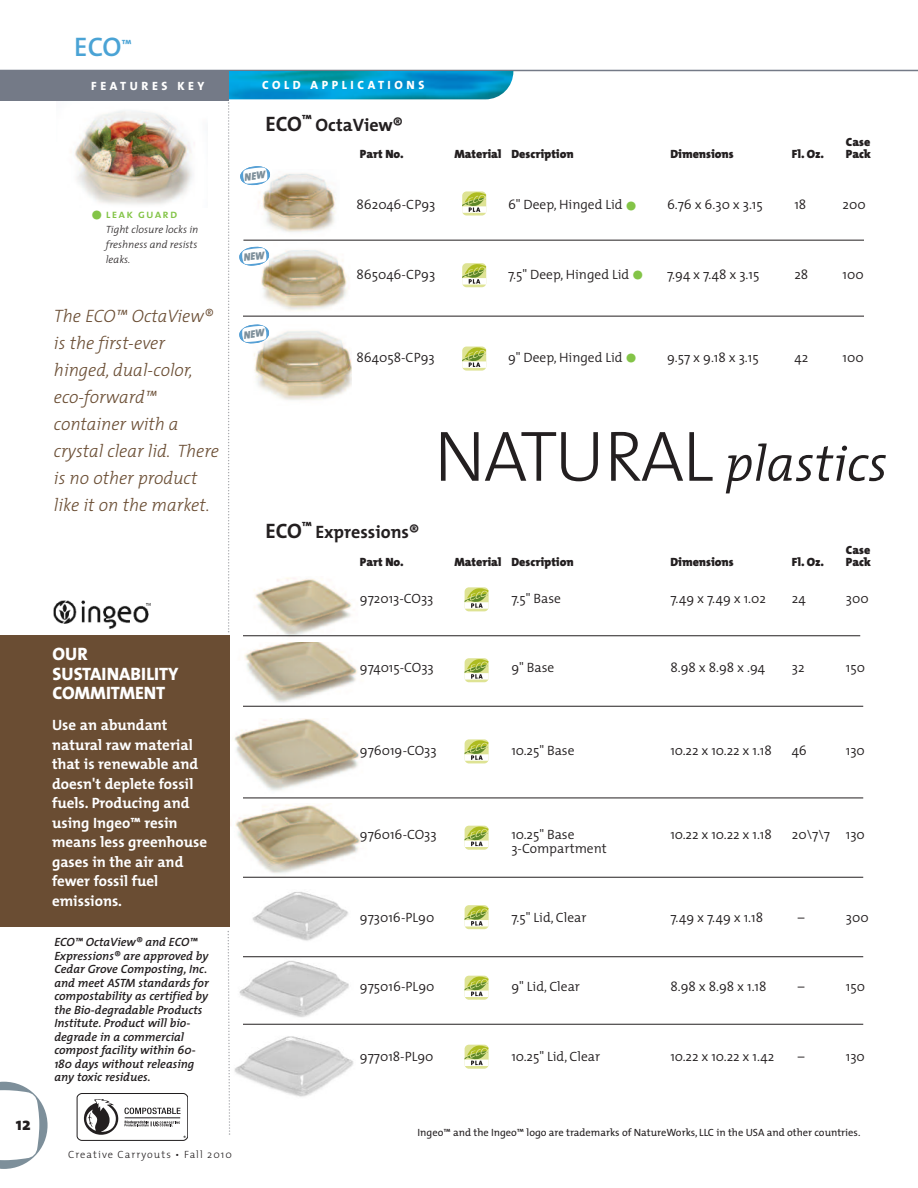
<style>
.page{position:relative;width:918px;height:1188px;background:#fff}
.page>*{position:absolute;margin:0;border:0;box-sizing:border-box;transform-origin:0 0}
.t1{font:italic 300 51px "The Mix";color:#231f20}
.t2{font:600 27px "The Mix";color:#4aa3d5}
.t3{font:italic 300 18px/27px "The Mix";color:#6a4d33}
.t4{font:700 18px "The Mix";color:#231f20}
.t5{font:800 18px/19.5px "The Mix";color:#fff}
.t6{font:800 18px "The Mix";color:#231f20}
.t7{font:700 15px/19.5px "The Mix";color:#fff}
.t8{font:300 13.5px "The Mix";color:#231f20}
.t9{font:italic 600 12px/13.5px "The Mix";color:#231f20}
.t10{font:900 12px "The Mix";color:#231f20}
.t11{font:800 12px "The Mix";letter-spacing:.3em;color:#fff}
.t12{font:12px "The Mix Semi Bold Caps";letter-spacing:.1em;color:#83c447}
.t13{font:10.5px "The Mix";color:#231f20}
.t14{font:italic 300 10.5px/15px "The Mix";color:#231f20;text-align:justify}
.t15{font:300 10.5px "The Mix";letter-spacing:.1em;color:#231f20}
.s1{font-family:"The Mix";font-weight:800;font-size:27px}
.s2{font-size:21px}
.s3{font-weight:800;font-size:27px;color:#83c447}
.s4{font-style:normal;font-size:72px}
</style>
<div class="page">
<img style="left:234px;top:1036px;width:120px;height:61px">
<img style="left:258px;top:173px;width:78px;height:59px">
<img style="left:261px;top:250px;width:89px;height:61px">
<img style="left:254px;top:331px;width:98px;height:69px">
<img style="left:229px;top:803px;width:139px;height:82px">
<img style="left:243px;top:642px;width:123px;height:64px">
<img style="left:243px;top:577px;width:123px;height:60px">
<img style="left:229px;top:719px;width:131px;height:75px">
<hr style="left:0;top:70px;width:918px;height:1px;background:#747a87">
<hr style="left:243px;top:635px;width:617px;height:1px;background:#231f20">
<hr style="left:243px;top:706px;width:620px;height:1px;background:#231f20">
<div style="left:465px;top:658px;width:24px;height:24px;background:#dee394;border-radius:4px"></div>
<svg style="left:465px;top:658px;width:24px;height:22px"></svg>
<img style="left:239px;top:961px;width:110px;height:56px">
<img style="left:252px;top:892px;width:96px;height:49px">
<hr style="left:243px;top:240px;width:621px;height:1px;background:#231f20">
<hr style="left:243px;top:316px;width:621px;height:1px;background:#231f20">
<svg style="left:228px;top:102px;width:1px;height:530px"></svg>
<div style="left:465px;top:587px;width:24px;height:24px;background:#dee394;border-radius:4px"></div>
<svg style="left:465px;top:587px;width:24px;height:22px"></svg>
<div style="left:465px;top:739px;width:24px;height:24px;background:#dee394;border-radius:4px"></div>
<svg style="left:465px;top:739px;width:24px;height:22px"></svg>
<hr style="left:243px;top:798px;width:620px;height:1px;background:#231f20">
<hr style="left:243px;top:877px;width:620px;height:1px;background:#231f20">
<hr style="left:243px;top:956px;width:620px;height:1px;background:#231f20">
<hr style="left:243px;top:1024px;width:620px;height:1px;background:#231f20">
<div style="left:465px;top:826px;width:24px;height:24px;background:#dee394;border-radius:4px"></div>
<svg style="left:465px;top:826px;width:24px;height:21px"></svg>
<div style="left:465px;top:905px;width:24px;height:24px;background:#dee394;border-radius:4px"></div>
<svg style="left:465px;top:905px;width:24px;height:22px"></svg>
<div style="left:465px;top:976px;width:24px;height:24px;background:#dee394;border-radius:4px"></div>
<svg style="left:465px;top:976px;width:24px;height:21px"></svg>
<div style="left:465px;top:1045px;width:24px;height:24px;background:#dee394;border-radius:4px"></div>
<svg style="left:465px;top:1045px;width:24px;height:21px"></svg>
<div style="left:462px;top:191px;width:24px;height:25px;background:#dee394;border-radius:4px"></div>
<svg style="left:462px;top:191px;width:24px;height:22px"></svg>
<div style="left:462px;top:263px;width:24px;height:24px;background:#dee394;border-radius:4px"></div>
<svg style="left:462px;top:263px;width:24px;height:22px"></svg>
<div style="left:462px;top:347px;width:24px;height:24px;background:#dee394;border-radius:4px"></div>
<svg style="left:462px;top:347px;width:24px;height:21px"></svg>
<div style="left:0;top:635px;width:229px;height:291px;background:#6a4d33"></div>
<img style="left:53px;top:600px;width:98px;height:28px">
<img style="left:228px;top:71px;width:285px;height:28px">
<svg style="left:0;top:1082px;width:48px;height:87px"></svg>
<svg style="left:227px;top:931px;width:4px;height:204px"></svg>
<img style="left:74px;top:110px;width:119px;height:95px">
<div style="left:0;top:71px;width:228px;height:30px;background:#747a87"></div>
<svg style="left:77px;top:1093px;width:111px;height:48px"></svg>
<svg style="left:240px;top:166px;width:31px;height:20px"></svg>
<svg style="left:239px;top:246px;width:31px;height:21px"></svg>
<svg style="left:239px;top:324px;width:31px;height:20px"></svg>
<h2 class="t2" style="left:74px;top:38px;width:59px">ECO<sup>™</sup></h2>
<p class="t11" style="left:91px;top:82px;width:115px">FEATURES KEY</p>
<p class="t12" style="left:91px;top:210px;width:87px"><span class="s1">•</span> leak guard</p>
<p class="t14" style="left:106px;top:224px;width:94px">Tight closure locks in freshness and resists leaks.</p>
<h3 class="t3" style="left:54px;top:305px;width:167px">The ECO™ OctaView® is the first-ever hinged, dual-color, eco-forward™ container with a crystal clear lid. There is no other product like it on the market.</h3>
<h3 class="t6" style="left:16px;top:1118px;width:16px">12</h3>
<h3 class="t5" style="left:53px;top:647px;width:128px">OUR<br>SUSTAINABILITY<br>COMMITMENT</h3>
<p class="t7" style="left:52px;top:717px;width:156px">Use an abundant natural raw material that is renewable and doesn't deplete fossil fuels. Producing and using Ingeo™ resin means less greenhouse gases in the air and fewer fossil fuel emissions.</p>
<p class="t9" style="left:54px;top:937px;width:156px">ECO™ OctaView® and ECO™<br>Expressions® are approved by<br>Cedar Grove Composting, Inc. and meet ASTM standards for compostability as certified by the Bio-degradable Products<br>Institute. Product will bio&shy;degrade in a commercial compost facility within 60-<br>180 days without releasing any toxic residues.</p>
<p class="t15" style="left:68px;top:1151px;width:165px">Creative Carryouts • Fall 2010</p>
<p class="t11" style="left:262px;top:81px;width:164px">COLD APPLICATIONS</p>
<h3 class="t4" style="left:266px;top:119px;width:139px"><span class="s2">ECO</span><sup>™</sup> OctaView®</h3>
<p class="t10" style="left:846px;top:137px;width:26px">Case</p>
<p class="t10" style="left:360px;top:149px;width:45px">Part No.</p>
<p class="t10" style="left:454px;top:149px;width:121px">Material Description</p>
<p class="t10" style="left:670px;top:149px;width:65px">Dimensions</p>
<p class="t10" style="left:792px;top:149px;width:34px">Fl. Oz.</p>
<p class="t10" style="left:846px;top:149px;width:27px">Pack</p>
<p class="t8" style="left:357px;top:200px;width:80px">862046-CP93</p>
<p class="t8" style="left:508px;top:200px;width:131px">6" Deep, Hinged Lid <span class="s3">•</span></p>
<p class="t8" style="left:667px;top:200px;width:97px">6.76 x 6.30 x 3.15</p>
<p class="t8" style="left:794px;top:200px;width:13px">18</p>
<p class="t8" style="left:843px;top:200px;width:25px">200</p>
<p class="t8" style="left:357px;top:270px;width:80px">865046-CP93</p>
<p class="t8" style="left:508px;top:270px;width:137px">7.5" Deep, Hinged Lid <span class="s3">•</span></p>
<p class="t8" style="left:667px;top:270px;width:94px">7.94 x 7.48 x 3.15</p>
<p class="t8" style="left:794px;top:270px;width:15px">28</p>
<p class="t8" style="left:843px;top:270px;width:23px">100</p>
<p class="t8" style="left:357px;top:353px;width:80px">864058-CP93</p>
<p class="t8" style="left:508px;top:353px;width:131px">9" Deep, Hinged Lid <span class="s3">•</span></p>
<p class="t8" style="left:667px;top:353px;width:93px">9.57 x 9.18 x 3.15</p>
<p class="t8" style="left:794px;top:353px;width:15px">42</p>
<p class="t8" style="left:843px;top:353px;width:23px">100</p>
<h3 class="t4" style="left:266px;top:525px;width:155px"><span class="s2">ECO</span><sup>™</sup> Expressions®</h3>
<h1 class="t1" style="left:434px;top:446px;width:455px"><span class="s4">NATURAL</span> plastics</h1>
<p class="t10" style="left:846px;top:545px;width:26px">Case</p>
<p class="t10" style="left:360px;top:557px;width:45px">Part No.</p>
<p class="t10" style="left:454px;top:557px;width:121px">Material Description</p>
<p class="t10" style="left:670px;top:557px;width:65px">Dimensions</p>
<p class="t10" style="left:792px;top:557px;width:34px">Fl. Oz.</p>
<p class="t10" style="left:846px;top:557px;width:27px">Pack</p>
<p class="t8" style="left:360px;top:594px;width:75px">972013-CO33</p>
<p class="t8" style="left:511px;top:594px;width:51px">7.5" Base</p>
<p class="t8" style="left:670px;top:594px;width:97px">7.49 x 7.49 x 1.02</p>
<p class="t8" style="left:792px;top:594px;width:15px">24</p>
<p class="t8" style="left:846px;top:594px;width:24px">300</p>
<p class="t8" style="left:360px;top:663px;width:75px">974015-CO33</p>
<p class="t8" style="left:511px;top:663px;width:44px">9" Base</p>
<p class="t8" style="left:670px;top:663px;width:96px">8.98 x 8.98 x .94</p>
<p class="t8" style="left:792px;top:663px;width:14px">32</p>
<p class="t8" style="left:846px;top:663px;width:21px">150</p>
<p class="t8" style="left:360px;top:746px;width:78px">976019-CO33</p>
<p class="t8" style="left:511px;top:746px;width:65px">10.25" Base</p>
<p class="t8" style="left:670px;top:746px;width:103px">10.22 x 10.22 x 1.18</p>
<p class="t8" style="left:792px;top:746px;width:16px">46</p>
<p class="t8" style="left:846px;top:746px;width:21px">130</p>
<p class="t8" style="left:360px;top:830px;width:78px">976016-CO33</p>
<p class="t8" style="left:511px;top:830px;width:65px">10.25" Base</p>
<p class="t8" style="left:670px;top:830px;width:103px">10.22 x 10.22 x 1.18</p>
<p class="t8" style="left:792px;top:830px;width:75px">20\7\7 130</p>
<p class="t8" style="left:511px;top:843px;width:97px">3-Compartment</p>
<p class="t8" style="left:360px;top:913px;width:76px">973016-PL90</p>
<p class="t8" style="left:511px;top:913px;width:77px">7.5" Lid, Clear</p>
<p class="t8" style="left:670px;top:913px;width:94px">7.49 x 7.49 x 1.18</p>
<p class="t8" style="left:798px;top:913px;width:8px">–</p>
<p class="t8" style="left:846px;top:913px;width:24px">300</p>
<p class="t8" style="left:360px;top:982px;width:76px">975016-PL90</p>
<p class="t8" style="left:511px;top:982px;width:70px">9" Lid, Clear</p>
<p class="t8" style="left:670px;top:982px;width:98px">8.98 x 8.98 x 1.18</p>
<p class="t8" style="left:798px;top:982px;width:8px">–</p>
<p class="t8" style="left:846px;top:982px;width:21px">150</p>
<p class="t8" style="left:360px;top:1052px;width:75px">977018-PL90</p>
<p class="t8" style="left:511px;top:1052px;width:90px">10.25" Lid, Clear</p>
<p class="t8" style="left:670px;top:1052px;width:105px">10.22 x 10.22 x 1.42</p>
<p class="t8" style="left:798px;top:1052px;width:8px">–</p>
<p class="t8" style="left:846px;top:1052px;width:21px">130</p>
<p class="t13" style="left:418px;top:1129px;width:444px">Ingeo™ and the Ingeo™ logo are trademarks of NatureWorks, LLC in the USA and other countries.</p>
</div>
